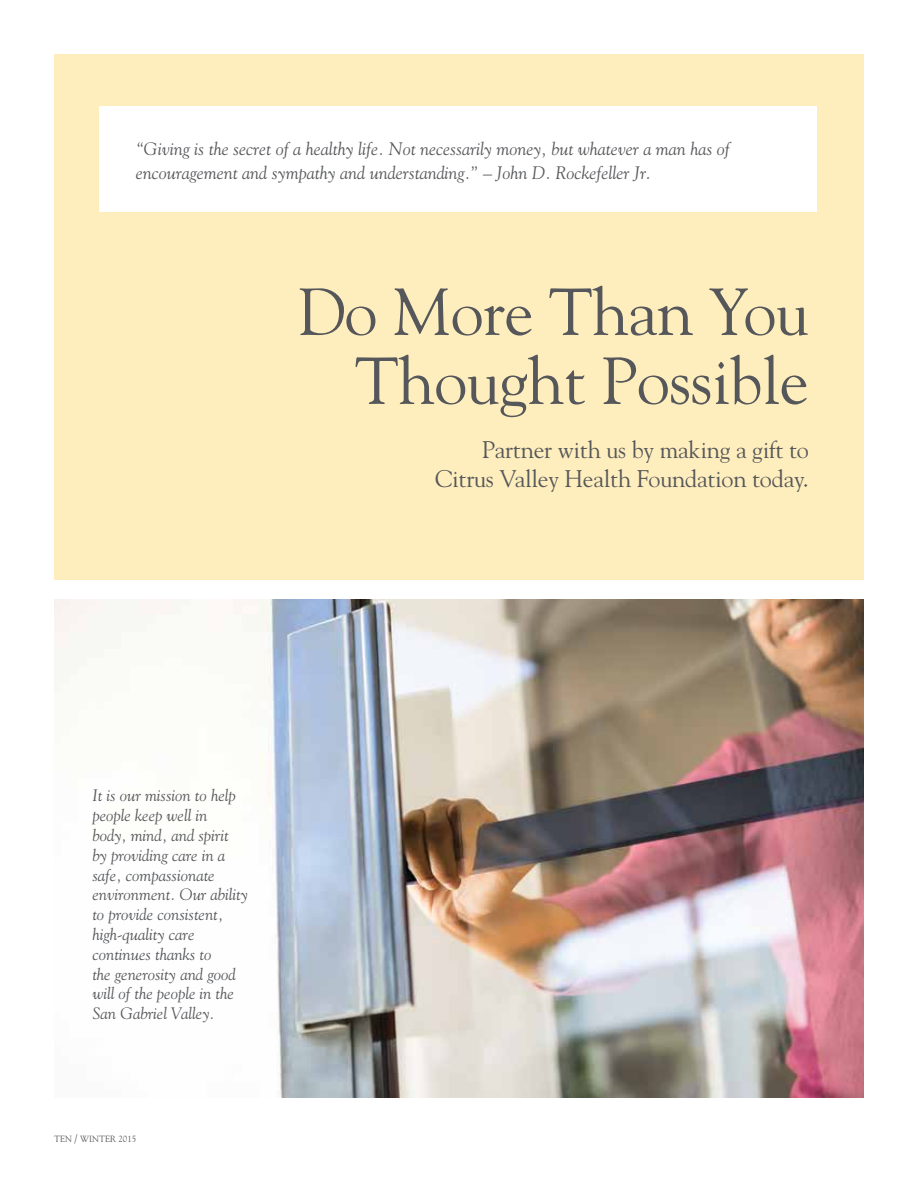
<style>
.page{position:relative;width:918px;height:1188px;background:#fff}
.page>*{position:absolute;margin:0;border:0;box-sizing:border-box;transform-origin:0 0}
.t1{font:66px/69px "Goudy";letter-spacing:-.01em;color:#55575a;text-align:right}
.t2{font:24px/28.8px "Goudy";letter-spacing:-.01em;color:#55575a;text-align:right}
.t3{font:italic 18px/24px "Goudy";color:#55575a}
.t4{font:italic 16.5px/19.8px "Goudy";color:#55575a}
.t5{font:9px "Goudy";color:#55575a}
.s1{font-size:10.5px}
</style>
<div class="page">
<img style="left:54px;top:599px;width:810px;height:499px">
<div style="left:54px;top:54px;width:810px;height:526px;background:#ffeebd"></div>
<div style="left:99px;top:106px;width:717px;height:106px;background:#fff"></div>
<p class="t3" style="left:136px;top:136px;width:596px">“Giving is the secret of a healthy life. Not necessarily money, but whatever a man has of encouragement and sympathy and understanding.” – John D. Rockefeller Jr.</p>
<h1 class="t1" style="left:297px;top:275px;width:513px">Do More Than You<br>Thought Possible</h1>
<h2 class="t2" style="left:435px;top:435px;width:375px">Partner with us by making a gift to<br>Citrus Valley Health Foundation today.</h2>
<p class="t4" style="left:92px;top:785px;width:157px">It is our mission to help people keep well in<br>body, mind, and spirit<br>by providing care in a safe, compassionate environment. Our ability to provide consistent, high-quality care continues thanks to<br>the generosity and good will of the people in the<br>San Gabriel Valley.</p>
<p class="t5" style="left:54px;top:1134px;width:84px">TEN <span class="s1">/</span> WINTER 2015</p>
</div>
